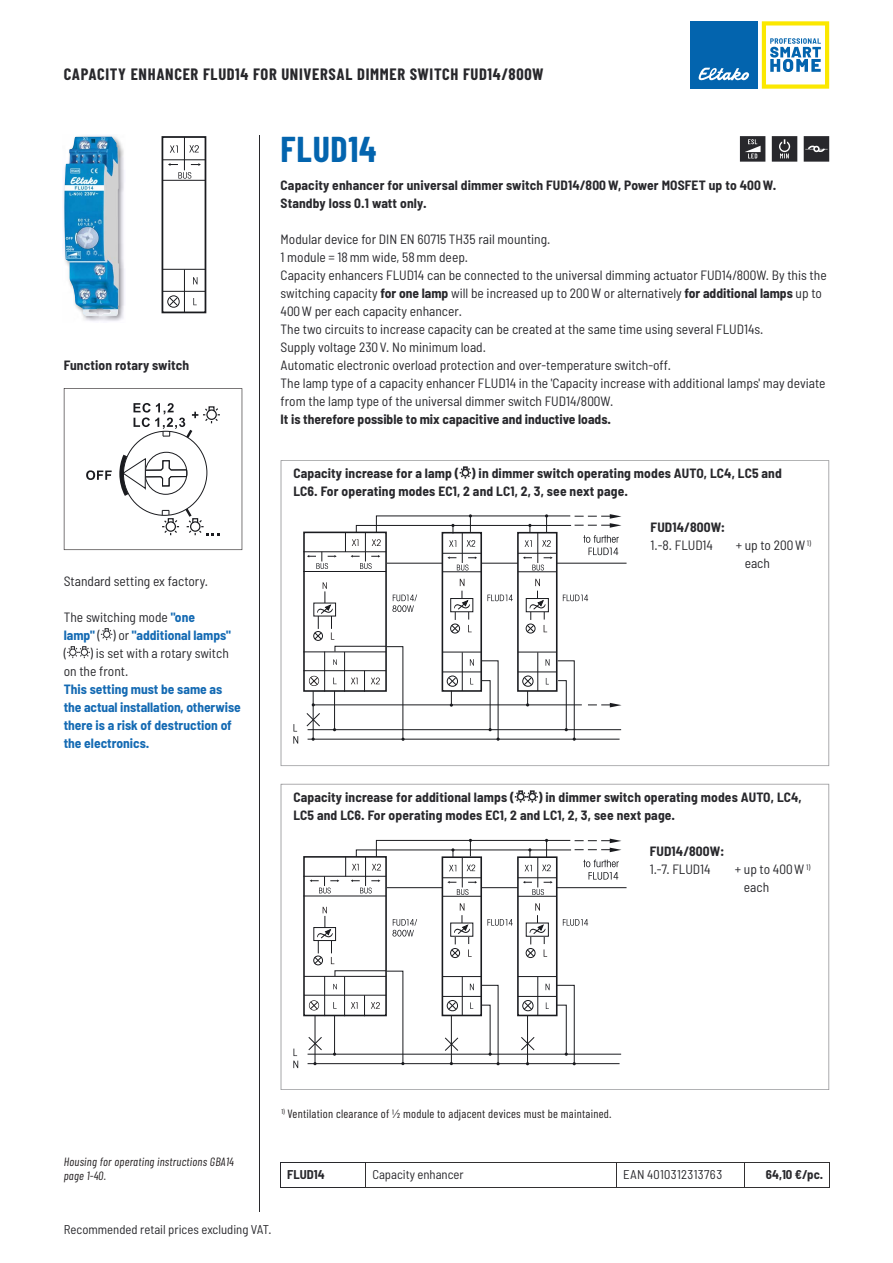
<style>
.page{position:relative;width:893px;height:1263px;background:#fff}
.page>*{position:absolute;margin:0;border:0;box-sizing:border-box;transform-origin:0 0}
.t1{font:700 36px "Barlow Condensed";letter-spacing:.025em;color:#0364ae}
.t2{font:700 16.5px "Barlow Condensed";letter-spacing:.04em;color:#28282c}
.t3{font:semi-condensed 13.5px/18px "Barlow";color:#28282c}
.t4{font:700 semi-condensed 13.5px/18px "Barlow";letter-spacing:.01em;color:#28282c}
.t5{font:700 semi-condensed 13.5px/18px "Barlow";color:#146ab3}
.t6{font:semi-condensed 12.75px "Barlow";color:#28282c}
.t7{font:700 semi-condensed 12.75px "Barlow";color:#28282c}
.t8{font:semi-condensed 12.75px "Barlow";letter-spacing:.03em;color:#28282c}
.t9{font:12px "Barlow Condensed";letter-spacing:.02em;color:#231f20}
.t10{font:italic 12px/14.4px "Barlow Condensed";letter-spacing:.02em;color:#231f20}
.s1{font-weight:400;color:#28282c}
.s2{font-weight:700}
</style>
<div class="page">
<hr style="left:259px;top:136px;width:1px;height:1076px;background:#28282c">
<svg style="left:762px;top:21px;width:67px;height:68px"></svg>
<div style="left:690px;top:21px;width:67px;height:68px;background:#0364ae"></div>
<svg style="left:698px;top:68px;width:51px;height:13px"></svg>
<hr style="left:281px;top:1162px;width:85px;height:1px;background:#28282c">
<hr style="left:281px;top:1188px;width:85px;height:1px;background:#28282c">
<hr style="left:744px;top:1162px;width:86px;height:1px;background:#323031">
<svg style="left:829px;top:1163px;width:1px;height:25px"></svg>
<hr style="left:366px;top:1188px;width:464px;height:1px;background:#323031">
<hr style="left:366px;top:1162px;width:251px;height:1px;background:#323031">
<hr style="left:617px;top:1162px;width:127px;height:1px;background:#323031">
<svg style="left:616px;top:1163px;width:1px;height:25px"></svg>
<svg style="left:744px;top:1163px;width:1px;height:25px"></svg>
<svg style="left:772px;top:136px;width:25px;height:26px"></svg>
<svg style="left:740px;top:136px;width:25px;height:26px"></svg>
<img style="left:63px;top:135px;width:61px;height:186px">
<img style="left:64px;top:137px;width:55px;height:179px">
<svg style="left:281px;top:461px;width:548px;height:305px"></svg>
<svg style="left:459px;top:466px;width:12px;height:12px"></svg>
<svg style="left:293px;top:724px;width:5px;height:20px"></svg>
<hr style="left:313px;top:563px;width:313px;height:1px;background:#1a1b1f">
<div style="left:303px;top:532px;width:84px;height:160px;border:2px solid #1a1b1f"></div>
<hr style="left:303px;top:571px;width:83px;height:1px;background:#1a1b1f">
<hr style="left:303px;top:652px;width:83px;height:1px;background:#1a1b1f">
<hr style="left:303px;top:551px;width:83px;height:1px;background:#1a1b1f">
<hr style="left:303px;top:670px;width:83px;height:1px;background:#1a1b1f">
<svg style="left:306px;top:514px;width:315px;height:227px"></svg>
<svg style="left:281px;top:784px;width:548px;height:306px"></svg>
<svg style="left:293px;top:1049px;width:5px;height:19px"></svg>
<hr style="left:313px;top:887px;width:313px;height:1px;background:#1a1b1f">
<div style="left:303px;top:856px;width:84px;height:160px;border:2px solid #1a1b1f"></div>
<hr style="left:303px;top:896px;width:83px;height:1px;background:#1a1b1f">
<hr style="left:304px;top:976px;width:82px;height:1px;background:#1a1b1f">
<hr style="left:303px;top:876px;width:83px;height:1px;background:#1a1b1f">
<hr style="left:304px;top:995px;width:82px;height:1px;background:#1a1b1f">
<svg style="left:307px;top:839px;width:314px;height:226px"></svg>
<svg style="left:515px;top:790px;width:23px;height:12px"></svg>
<svg style="left:64px;top:388px;width:178px;height:271px"></svg>
<div style="left:162px;top:136px;width:44px;height:177px;border:2px solid #1a1b1f"></div>
<svg style="left:193px;top:298px;width:4px;height:7px"></svg>
<svg style="left:193px;top:277px;width:4px;height:7px"></svg>
<div style="left:167px;top:295px;width:13px;height:13px;border:1px solid #1a1b1f;border-radius:50%"></div>
<svg style="left:168px;top:297px;width:11px;height:10px"></svg>
<hr style="left:162px;top:180px;width:43px;height:1px;background:#1a1b1f">
<hr style="left:162px;top:159px;width:43px;height:1px;background:#1a1b1f">
<hr style="left:162px;top:269px;width:43px;height:1px;background:#1a1b1f">
<hr style="left:184px;top:270px;width:1px;height:42px;background:#1a1b1f">
<hr style="left:162px;top:291px;width:43px;height:1px;background:#1a1b1f">
<svg style="left:168px;top:137px;width:33px;height:42px"></svg>
<svg style="left:804px;top:136px;width:25px;height:26px"></svg>
<p class="t2" style="left:64px;top:65px;width:481px">CAPACITY ENHANCER FLUD14 FOR UNIVERSAL DIMMER SWITCH FUD14/800W</p>
<p class="t4" style="left:64px;top:358px;width:127px">Function rotary switch</p>
<p class="t3" style="left:64px;top:574px;width:146px">Standard setting ex factory.</p>
<p class="t5" style="left:64px;top:610px;width:169px"><span class="s1">The switching mode</span> "one<br>lamp" <span class="s1">( ) or</span> "additional lamps" <span class="s1">(</span></p>
<p class="t3" style="left:64px;top:646px;width:167px;text-indent:26px">) is set with a rotary switch on the front.</p>
<p class="t5" style="left:64px;top:682px;width:179px">This setting must be same as the actual installation, otherwise there is a risk of destruction of the electronics.</p>
<h1 class="t1" style="left:281px;top:128px;width:97px">FLUD14</h1>
<p class="t4" style="left:281px;top:178px;width:497px">Capacity enhancer for universal dimmer switch FUD14/800 W, Power MOSFET up to 400 W.<br>Standby loss 0.1 watt only.</p>
<p class="t3" style="left:281px;top:232px;width:548px">Modular device for DIN EN 60715 TH35 rail mounting.<br>1 module = 18 mm wide, 58 mm deep.<br>Capacity enhancers FLUD14 can be connected to the universal dimming actuator FUD14/800W. By this the switching capacity <span class="s2">for one lamp</span> will be increased up to 200 W or alternatively <span class="s2">for additional lamps</span> up to 400 W per each capacity enhancer.<br>The two circuits to increase capacity can be created at the same time using several FLUD14s.<br>Supply voltage 230 V. No minimum load.<br>Automatic electronic overload protection and over-temperature switch-off.<br>The lamp type of a capacity enhancer FLUD14 in the 'Capacity increase with additional lamps' may deviate from the lamp type of the universal dimmer switch FUD14/800W.</p>
<p class="t4" style="left:281px;top:412px;width:332px">It is therefore possible to mix capacitive and inductive loads.</p>
<p class="t4" style="left:293px;top:466px;width:490px">Capacity increase for a lamp ( ) in dimmer switch operating modes AUTO, LC4, LC5 and<br>LC6. For operating modes EC1, 2 and LC1, 2, 3, see next page.</p>
<p class="t4" style="left:650px;top:520px;width:76px">FUD14/800W:</p>
<p class="t3" style="left:650px;top:538px;width:64px">1.-8. FLUD14</p>
<p class="t3" style="left:745px;top:538px;width:68px;text-indent:-9px">+ up to 200 W <sup>1) </sup>each</p>
<p class="t4" style="left:293px;top:790px;width:223px">Capacity increase for additional lamps (</p>
<p class="t4" style="left:293px;top:790px;width:510px;text-indent:245px">) in dimmer switch operating modes AUTO, LC4,<br>LC5 and LC6. For operating modes EC1, 2 and LC1, 2, 3, see next page.</p>
<p class="t4" style="left:650px;top:844px;width:76px">FUD14/800W:</p>
<p class="t3" style="left:650px;top:862px;width:62px">1.-7. FLUD14</p>
<p class="t3" style="left:744px;top:862px;width:68px;text-indent:-9px">+ up to 400 W <sup>1) </sup>each</p>
<p class="t10" style="left:64px;top:1154px;width:172px">Housing for operating instructions GBA14 page 1-40.</p>
<p class="t9" style="left:281px;top:1106px;width:332px"><sup>1)</sup> Ventilation clearance of ½ module to adjacent devices must be maintained.</p>
<p class="t7" style="left:287px;top:1170px;width:39px">FLUD14</p>
<p class="t6" style="left:372px;top:1170px;width:93px">Capacity enhancer</p>
<p class="t8" style="left:623px;top:1170px;width:101px">EAN 4010312313763</p>
<p class="t7" style="left:766px;top:1170px;width:59px">64,10 €/pc.</p>
<p class="t6" style="left:64px;top:1225px;width:209px">Recommended retail prices excluding VAT.</p>
</div>
